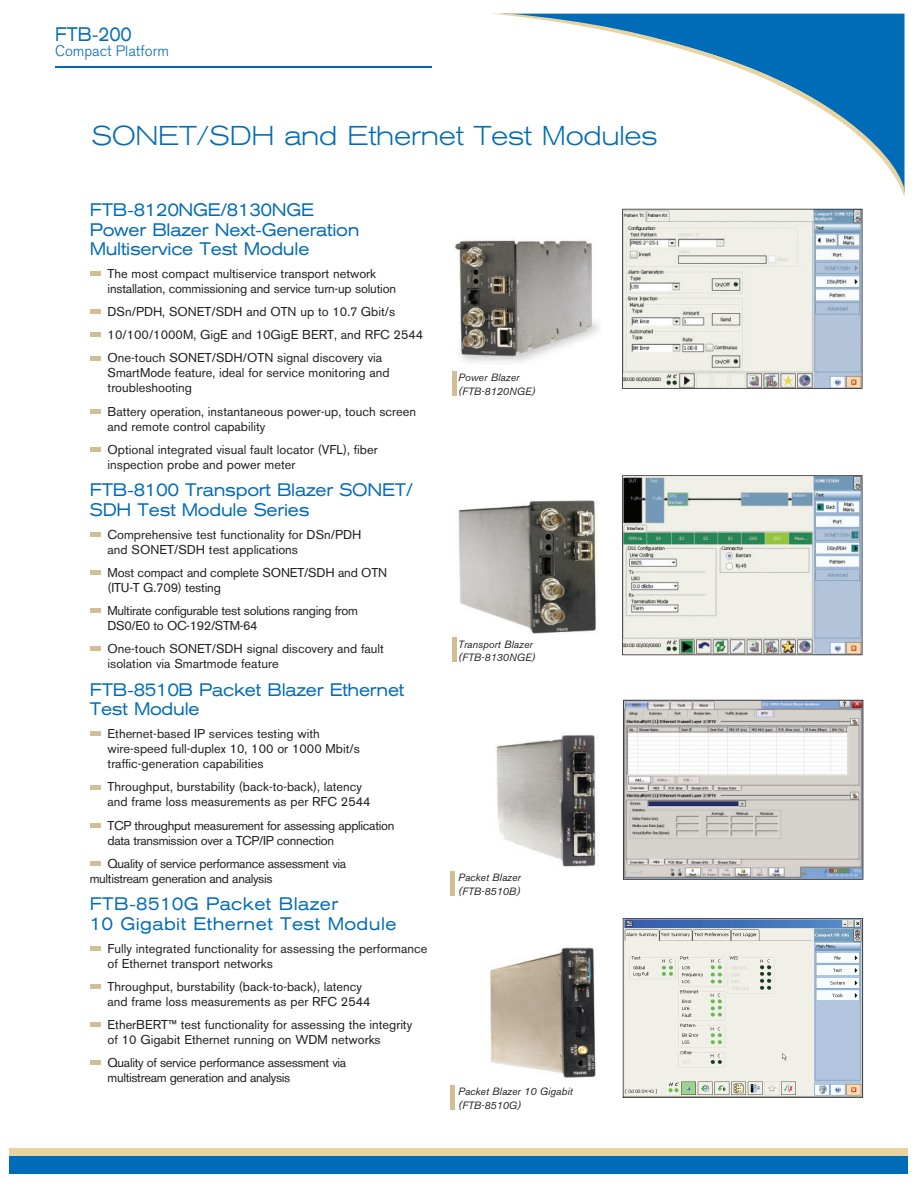
<style>
.page{position:relative;width:918px;height:1188px;background:#fff}
.page>*{position:absolute;margin:0;border:0;box-sizing:border-box;transform-origin:0 0}
.t1{font:300 expanded 27px "Akzidenz Grotesk BE";letter-spacing:-.01em;color:#006bb6;scale:.95 1}
.t2{font:expanded 19.5px "Akzidenz Grotesk BE";color:#006bb6;scale:.8 1}
.t3{font:expanded 18px/19.5px "Akzidenz Grotesk BE";letter-spacing:-.015em;color:#006bb6;scale:.9 1}
.t4{font:expanded 18px/19.5px "Akzidenz Grotesk BE";letter-spacing:.025em;color:#006bb6;scale:.9 1}
.t5{font:300 15px "Akzidenz Grotesk BE";color:#006bb6}
.t6{font:12.75px/15px "Akzidenz Grotesk BE";color:#231f20}
.t7{font:12.75px/15px "Akzidenz Grotesk BE";letter-spacing:-.025em;color:#231f20}
.t8{font:italic 10.5px/13.5px "Akzidenz Grotesk BE";color:#231f20}
</style>
<div class="page">
<div style="left:9px;top:1148px;width:899px;height:18px;background:#e8d3a1"></div>
<div style="left:9px;top:1157px;width:899px;height:17px;background:#006bb6"></div>
<svg style="left:496px;top:14px;width:409px;height:183px"></svg>
<hr style="left:55px;top:67px;width:376px;height:1px;background:#006bb6">
<img style="left:458px;top:500px;width:138px;height:134px">
<img style="left:455px;top:240px;width:144px;height:123px">
<img style="left:482px;top:351px;width:14px;height:3px">
<hr style="left:90px;top:272px;width:11px;height:4px;background:#d2be96">
<hr style="left:90px;top:310px;width:11px;height:4px;background:#d2be96">
<hr style="left:90px;top:333px;width:11px;height:4px;background:#d2be96">
<hr style="left:90px;top:356px;width:11px;height:4px;background:#d2be96">
<hr style="left:90px;top:409px;width:11px;height:4px;background:#d2be96">
<hr style="left:90px;top:447px;width:11px;height:4px;background:#d2be96">
<div style="left:90px;top:532px;width:11px;height:5px;background:#d2be96"></div>
<div style="left:90px;top:570px;width:11px;height:5px;background:#d2be96"></div>
<div style="left:90px;top:608px;width:11px;height:5px;background:#d2be96"></div>
<hr style="left:90px;top:647px;width:11px;height:4px;background:#d2be96">
<hr style="left:90px;top:732px;width:11px;height:4px;background:#d2be96">
<hr style="left:90px;top:785px;width:11px;height:4px;background:#d2be96">
<hr style="left:90px;top:823px;width:11px;height:4px;background:#d2be96">
<hr style="left:90px;top:861px;width:11px;height:4px;background:#d2be96">
<div style="left:90px;top:946px;width:11px;height:5px;background:#d2be96"></div>
<div style="left:90px;top:984px;width:11px;height:5px;background:#d2be96"></div>
<div style="left:90px;top:1022px;width:11px;height:5px;background:#d2be96"></div>
<hr style="left:90px;top:1061px;width:11px;height:4px;background:#d2be96">
<svg style="left:622px;top:209px;width:240px;height:180px;background:#d4d6d4"></svg>
<hr style="left:451px;top:1085px;width:4px;height:25px;background:#d2be96">
<hr style="left:451px;top:871px;width:4px;height:25px;background:#d2be96">
<div style="left:452px;top:371px;width:5px;height:24px;background:#d2be96"></div>
<svg style="left:622px;top:475px;width:240px;height:180px;background:#c2ccc8"></svg>
<div style="left:452px;top:638px;width:5px;height:24px;background:#d2be96"></div>
<img style="left:496px;top:734px;width:100px;height:133px">
<img style="left:490px;top:948px;width:107px;height:131px">
<svg style="left:623px;top:700px;width:240px;height:180px"></svg>
<svg style="left:623px;top:918px;width:240px;height:180px;background:#d3d8d7"></svg>
<h2 class="t2" style="left:55px;top:23px;width:97px">FTB-200</h2>
<p class="t5" style="left:55px;top:42px;width:115px">Compact Platform</p>
<h1 class="t1" style="left:92px;top:120px;width:597px">SONet/SDh and ethernet test Modules</h1>
<h3 class="t3" style="left:90px;top:200px;width:301px">FTB-8120NGE/8130NGE<br>Power Blazer Next-Generation<br>Multiservice Test Module</h3>
<p class="t6" style="left:108px;top:266px;width:290px">The most compact multiservice transport network installation, commissioning and service turn-up solution</p>
<p class="t6" style="left:108px;top:300px;width:317px;line-height:23.1px">DSn/PDH, SONET/SDH and OTN up to 10.7 Gbit/s<br>10/100/1000M, GigE and 10GigE BERT, and RFC 2544<br>One-touch SONET/SDH/OTN signal discovery via</p>
<p class="t6" style="left:108px;top:366px;width:284px">SmartMode feature, ideal for service monitoring and troubleshooting</p>
<p class="t6" style="left:108px;top:404px;width:310px">Battery operation, instantaneous power-up, touch screen and remote control capability</p>
<p class="t6" style="left:108px;top:442px;width:272px">Optional integrated visual fault locator (VFL), fiber inspection probe and power meter</p>
<h3 class="t3" style="left:90px;top:480px;width:360px">FTB-8100 Transport Blazer SONET/<br>SDH Test Module Series</h3>
<p class="t6" style="left:108px;top:527px;width:255px">Comprehensive test functionality for DSn/PDH and SONET/SDH test applications</p>
<p class="t6" style="left:108px;top:565px;width:281px">Most compact and complete SONET/SDH and OTN (ITU-T G.709) testing</p>
<p class="t7" style="left:108px;top:603px;width:252px">Multirate configurable test solutions ranging from<br>DS0/E0 to OC-192/STM-64</p>
<p class="t6" style="left:108px;top:641px;width:278px">One-touch SONET/SDH signal discovery and fault isolation via Smartmode feature</p>
<h3 class="t3" style="left:90px;top:680px;width:351px">FTB-8510B Packet Blazer Ethernet<br>Test Module</h3>
<p class="t6" style="left:108px;top:726px;width:254px">Ethernet-based IP services testing with wire-speed full-duplex 10, 100 or 1000 Mbit/s traffic-generation capabilities</p>
<p class="t6" style="left:108px;top:780px;width:265px">Throughput, burstability (back-to-back), latency and frame loss measurements as per RFC 2544</p>
<p class="t7" style="left:108px;top:818px;width:288px">TCP throughput measurement for assessing application data transmission over a TCP/IP connection</p>
<p class="t7" style="left:90px;top:856px;width:258px;text-indent:18px">Quality of service performance assessment via multistream generation and analysis</p>
<h3 class="t4" style="left:90px;top:894px;width:342px">FTB-8510G Packet Blazer<br>10 Gigabit Ethernet Test Module</h3>
<p class="t6" style="left:108px;top:941px;width:321px">Fully integrated functionality for assessing the performance of Ethernet transport networks</p>
<p class="t6" style="left:108px;top:979px;width:265px">Throughput, burstability (back-to-back), latency and frame loss measurements as per RFC 2544</p>
<p class="t6" style="left:108px;top:1017px;width:306px">EtherBERT™ test functionality for assessing the integrity of 10 Gigabit Ethernet running on WDM networks</p>
<p class="t7" style="left:108px;top:1055px;width:240px">Quality of service performance assessment via multistream generation and analysis</p>
<p class="t8" style="left:458px;top:371px;width:79px">Power Blazer (FTB-8120NGE)</p>
<p class="t8" style="left:458px;top:637px;width:79px">Transport Blazer (FTB-8130NGE)</p>
<p class="t8" style="left:458px;top:871px;width:64px">Packet Blazer (FTB-8510B)</p>
<p class="t8" style="left:458px;top:1085px;width:116px">Packet Blazer 10 Gigabit (FTB-8510G)</p>
</div>
